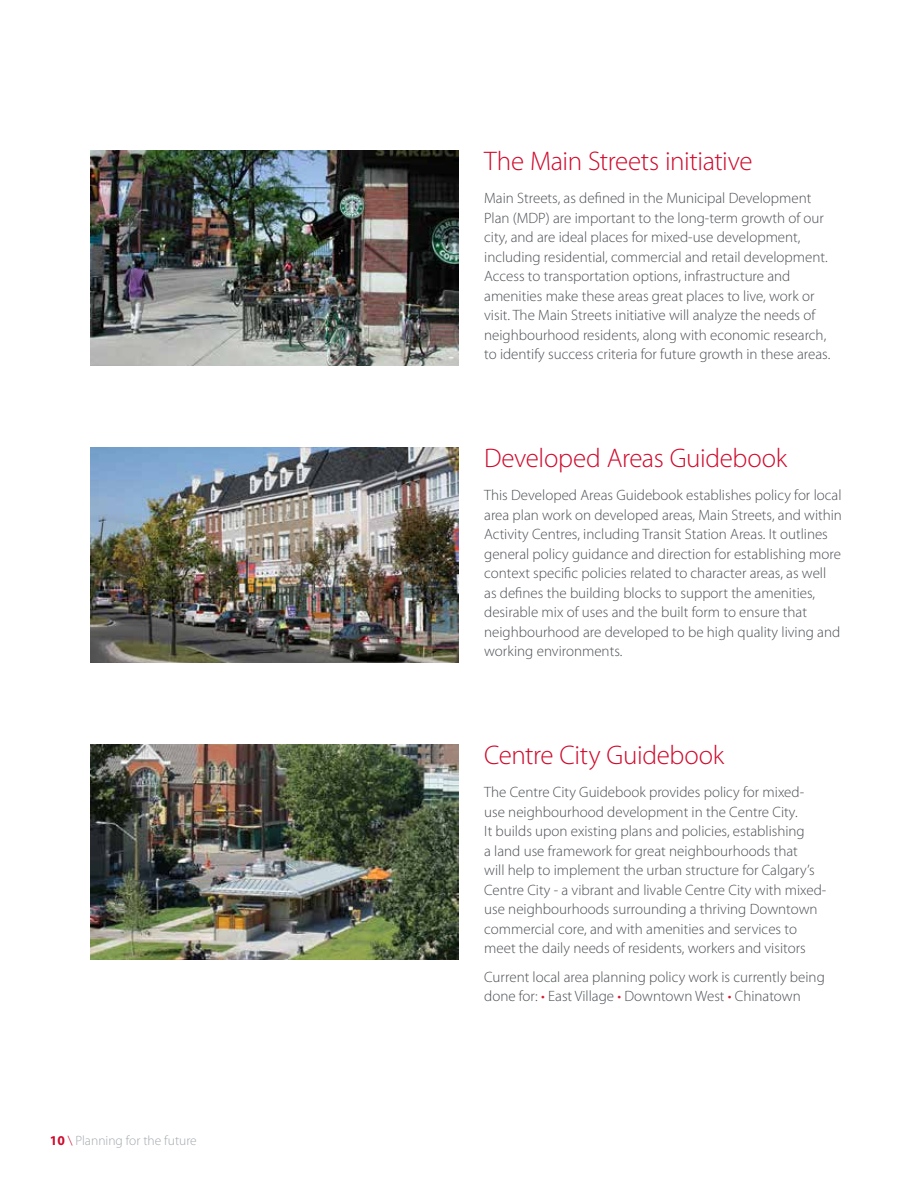
<style>
.page{position:relative;width:918px;height:1188px;background:#fff}
.page>*{position:absolute;margin:0;border:0;box-sizing:border-box;transform-origin:0 0}
.t1{font:300 27px "Myriad Pro";letter-spacing:-.015em;color:#cf0a2c}
.t2{font:300 15px/19.5px "Myriad Pro";color:#4b4f54}
.t3{font:300 13.5px "Myriad Pro";color:#a4a9ad}
.s1{font-weight:700;color:#cf0a2c}
.s2{color:#cf0a2c}
.s3{color:#d51b32}
</style>
<div class="page">
<img style="left:90px;top:744px;width:369px;height:216px">
<img style="left:90px;top:447px;width:369px;height:216px">
<img style="left:90px;top:150px;width:369px;height:216px">
<p class="t3" style="left:50px;top:1132px;width:148px"><span class="s1">10</span> <span class="s2">\</span> Planning for the future</p>
<h1 class="t1" style="left:484px;top:145px;width:270px">The Main Streets initiative</h1>
<p class="t2" style="left:484px;top:188px;width:348px">Main Streets, as defined in the Municipal Development Plan (MDP) are important to the long-term growth of our city, and are ideal places for mixed-use development, including residential, commercial and retail development.<br>Access to transportation options, infrastructure and amenities make these areas great places to live, work or visit. The Main Streets initiative will analyze the needs of neighbourhood residents, along with economic research, to identify success criteria for future growth in these areas.</p>
<h1 class="t1" style="left:484px;top:442px;width:305px">Developed Areas Guidebook</h1>
<p class="t2" style="left:484px;top:485px;width:359px">This Developed Areas Guidebook establishes policy for local area plan work on developed areas, Main Streets, and within Activity Centres, including Transit Station Areas. It outlines general policy guidance and direction for establishing more context specific policies related to character areas, as well as defines the building blocks to support the amenities, desirable mix of uses and the built form to ensure that neighbourhood are developed to be high quality living and working environments.</p>
<h1 class="t1" style="left:484px;top:739px;width:242px">Centre City Guidebook</h1>
<p class="t2" style="left:484px;top:782px;width:344px">The Centre City Guidebook provides policy for mixed&shy;use neighbourhood development in the Centre City.<br>It builds upon existing plans and policies, establishing<br>a land use framework for great neighbourhoods that<br>will help to implement the urban structure for Calgary’s Centre City - a vibrant and livable Centre City with mixed&shy;use neighbourhoods surrounding a thriving Downtown commercial core, and with amenities and services to meet the daily needs of residents, workers and visitors</p>
<p class="t2" style="left:484px;top:967px;width:342px">Current local area planning policy work is currently being done for: <span class="s3">•</span> East Village <span class="s3">•</span> Downtown West <span class="s3">•</span> Chinatown</p>
</div>
